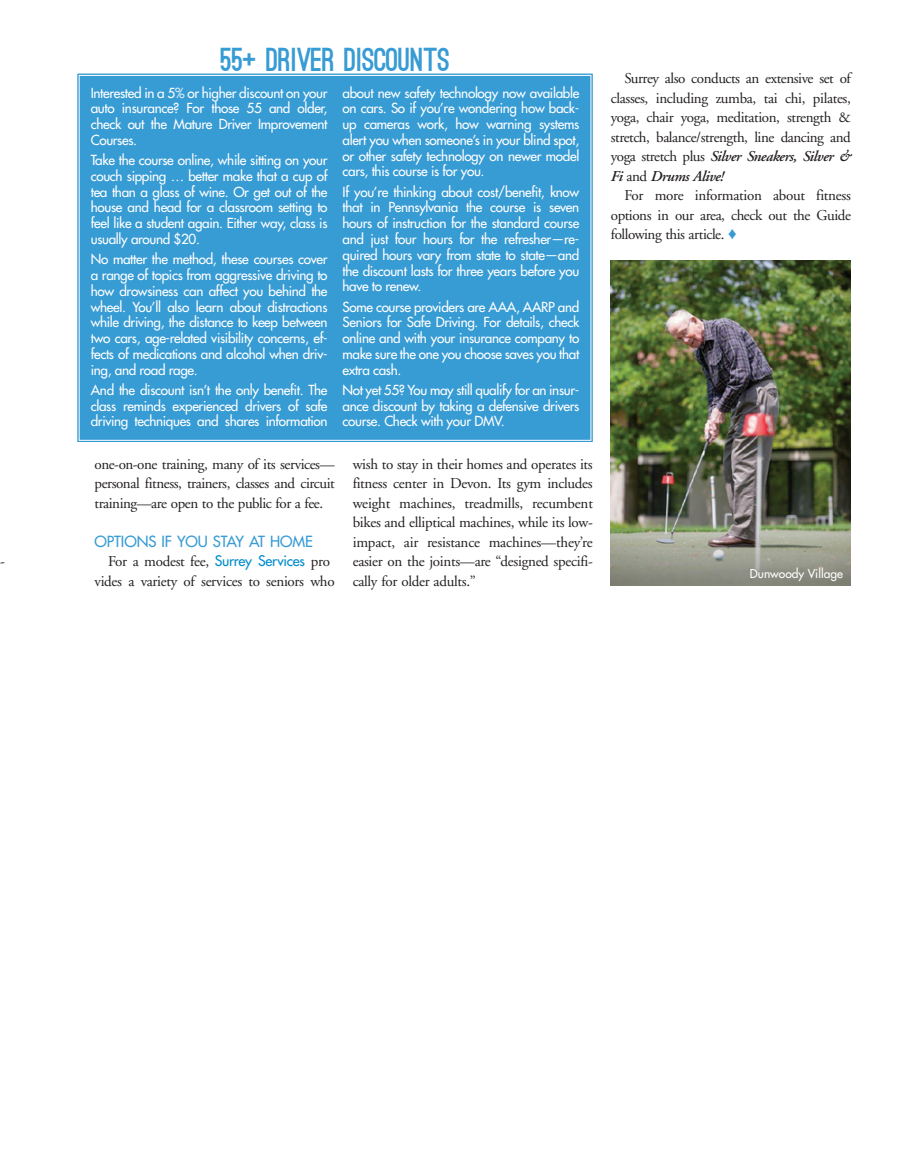
<style>
.page{position:relative;width:905px;height:1175px;background:#fff}
.page>*{position:absolute;margin:0;border:0;box-sizing:border-box;transform-origin:0 0}
.t1{font:900 31.5px "Ostrich Sans";letter-spacing:-.01em;color:#379bd4}
.t2{font:15px/19.5px "Adobe Garamond";letter-spacing:-.03em;color:#231f20;text-align:justify}
.t3{font:15px "Futura";letter-spacing:-.005em;color:#379bd4}
.t4{font:13.5px/15.8px "Futura";letter-spacing:-.025em;color:#fff;text-align:justify}
.t5{font:12px "Futura";color:#fff}
.s1{font-family:"Futura";font-size:14.25px;color:#048dcd}
.s2{font-weight:600;font-style:italic}
.s3{color:#379bd4}
</style>
<div class="page">
<div style="left:77px;top:73px;width:516px;height:369px;background:#379bd4"></div>
<img style="left:610px;top:261px;width:240px;height:271px">
<svg style="left:610px;top:532px;width:240px;height:54px;background:#98998c"></svg>
<p class="t1" style="left:221px;top:48px;width:231px">55+ DRIVER DISCOUNTS</p>
<p class="t4" style="left:91px;top:85px;width:238px">Interested in a 5% or higher discount on your auto insurance? For those 55 and older, check out the Mature Driver Improvement Courses.</p>
<p class="t4" style="left:91px;top:152px;width:238px">Take the course online, while sitting on your couch sipping … better make that a cup of tea than a glass of wine. Or get out of the house and head for a classroom setting to feel like a student again. Either way, class is usually around $20.</p>
<p class="t4" style="left:91px;top:251px;width:238px">No matter the method, these courses cover a range of topics from aggressive driving to how drowsiness can affect you behind the wheel. You’ll also learn about distractions while driving, the distance to keep between two cars, age-related visibility concerns, ef&shy;fects of medications and alcohol when driv&shy;ing, and road rage.</p>
<p class="t4" style="left:91px;top:382px;width:238px">And the discount isn’t the only benefit. The class reminds experienced drivers of safe driving techniques and shares information</p>
<p class="t4" style="left:342px;top:85px;width:238px">about new safety technology now available on cars. So if you’re wondering how back&shy;up cameras work, how warning systems alert you when someone’s in your blind spot, or other safety technology on newer model cars, this course is for you.</p>
<p class="t4" style="left:342px;top:184px;width:238px">If you’re thinking about cost/benefit, know that in Pennsylvania the course is seven hours of instruction for the standard course and just four hours for the refresher—re&shy;quired hours vary from state to state—and the discount lasts for three years before you have to renew.</p>
<p class="t4" style="left:342px;top:299px;width:238px">Some course providers are AAA, AARP and Seniors for Safe Driving. For details, check online and with your insurance company to make sure the one you choose saves you that extra cash.</p>
<p class="t4" style="left:342px;top:382px;width:238px">Not yet 55? You may still qualify for an insur&shy;ance discount by taking a defensive drivers course. Check with your DMV.</p>
<p class="t2" style="left:94px;top:455px;width:242px">one-on-one training, many of its services— personal fitness, trainers, classes and circuit training—are open to the public for a fee.</p>
<p class="t3" style="left:94px;top:532px;width:220px">OPTIONS IF YOU STAY AT HOME</p>
<p class="t2" style="left:0;top:552px;width:6px">-</p>
<p class="t2" style="left:94px;top:552px;width:242px;text-align:center">For a modest fee, <span class="s1">Surrey Services</span> pro vides a variety of services to seniors who</p>
<p class="t2" style="left:352px;top:455px;width:242px">wish to stay in their homes and operates its fitness center in Devon. Its gym includes weight machines, treadmills, recumbent bikes and elliptical machines, while its low&shy;impact, air resistance machines—they’re easier on the joints—are “designed specifi&shy;cally for older adults.”</p>
<p class="t2" style="left:610px;top:69px;width:242px;text-indent:14px">Surrey also conducts an extensive set of classes, including zumba, tai chi, pilates, yoga, chair yoga, meditation, strength &amp; stretch, balance/strength, line dancing and yoga stretch plus <span class="s2">Silver Sneakers, Silver &amp; Fi</span> and <span class="s2">Drums Alive!</span></p>
<p class="t2" style="left:610px;top:186px;width:242px;text-indent:14px">For more information about fitness options in our area, check out the Guide following this article. <span class="s3">♦</span></p>
<p class="t5" style="left:750px;top:566px;width:94px">Dunwoody Village</p>
</div>
